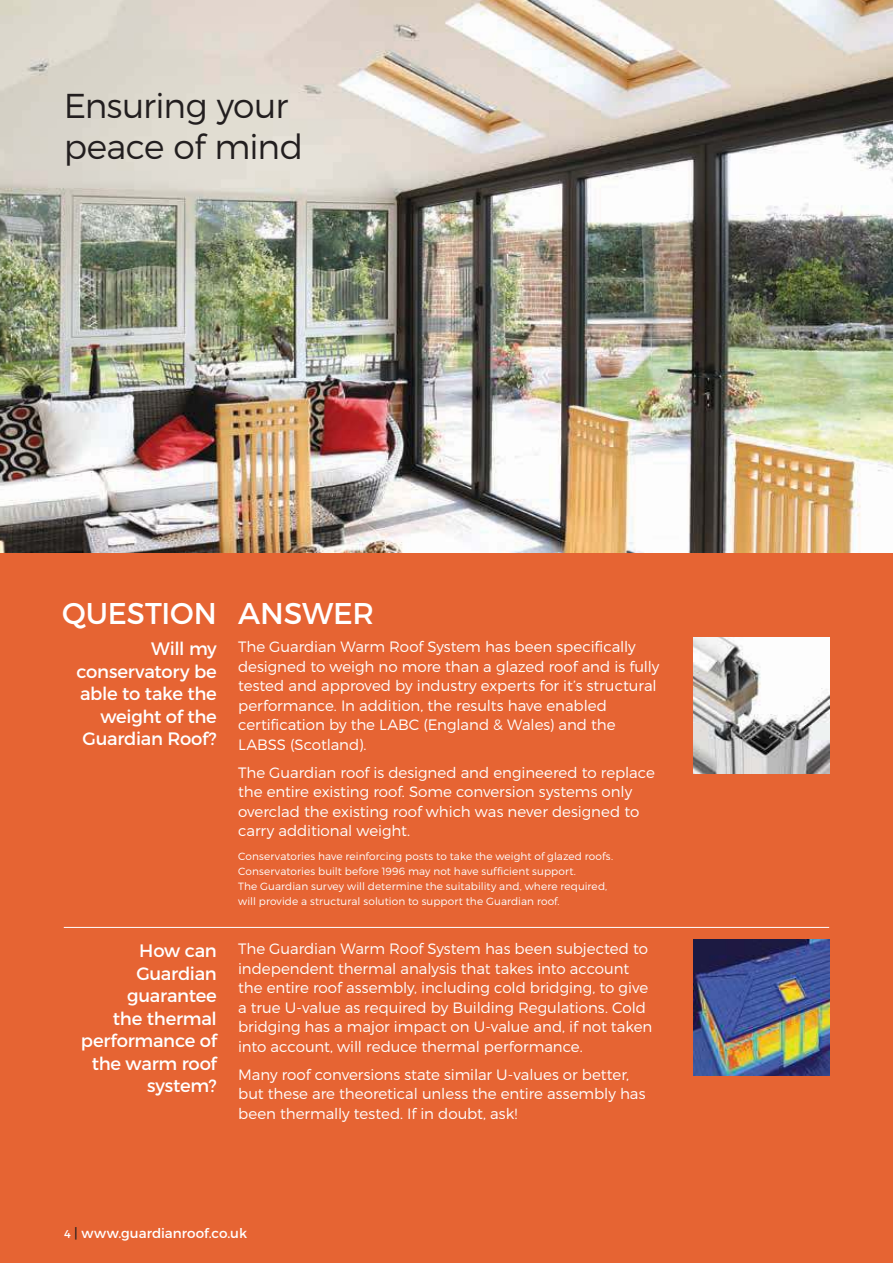
<style>
.page{position:relative;width:893px;height:1263px;background:#fff}
.page>*{position:absolute;margin:0;border:0;box-sizing:border-box;transform-origin:0 0}
.t1{font:300 34.5px/40.5px "Montserrat";letter-spacing:-.02em;color:#221e1f}
.t2{font:30px "Montserrat";letter-spacing:-.005em;color:#fff}
.t3{font:18px/22.5px "Montserrat";letter-spacing:-.02em;color:#fff;text-align:right}
.t4{font:300 15px/19.5px "Montserrat";letter-spacing:-.005em;color:#fff}
.t5{font:13.5px "Montserrat";color:#fff}
.t6{font:300 10.5px/15px "Montserrat";letter-spacing:.01em;color:#fff}
.s1{font-size:11.25px}
.s2{color:#221e1f}
</style>
<div class="page">
<div style="left:0;top:553px;width:893px;height:710px;background:#e66433"></div>
<img style="left:0;top:0;width:893px;height:553px">
<img style="left:693px;top:940px;width:136px;height:136px">
<img style="left:693px;top:638px;width:136px;height:136px">
<hr style="left:64px;top:927px;width:765px;height:1px;background:#fff">
<h1 class="t1" style="left:64px;top:87px;width:241px">Ensuring your peace of mind</h1>
<h2 class="t2" style="left:62px;top:600px;width:314px">QUESTION ANSWER</h2>
<p class="t3" style="left:77px;top:638px;width:142px">Will my conservatory be able to take the weight of the<br>Guardian Roof?</p>
<p class="t4" style="left:238px;top:638px;width:423px">The Guardian Warm Roof System has been specifically designed to weigh no more than a glazed roof and is fully tested and approved by industry experts for it’s structural performance. In addition, the results have enabled certification by the LABC (England &amp; Wales) and the LABSS (Scotland).</p>
<p class="t4" style="left:238px;top:763px;width:418px">The Guardian roof is designed and engineered to replace the entire existing roof. Some conversion systems only overclad the existing roof which was never designed to carry additional weight.</p>
<p class="t6" style="left:238px;top:849px;width:376px">Conservatories have reinforcing posts to take the weight of glazed roofs.<br>Conservatories built before 1996 may not have sufficient support.<br>The Guardian survey will determine the suitability and, where required, will provide a structural solution to support the Guardian roof.</p>
<p class="t4" style="left:238px;top:940px;width:416px">The Guardian Warm Roof System has been subjected to independent thermal analysis that takes into account the entire roof assembly, including cold bridging, to give a true U-value as required by Building Regulations. Cold bridging has a major impact on U-value and, if not taken into account, will reduce thermal performance.</p>
<p class="t4" style="left:238px;top:1065px;width:409px">Many roof conversions state similar U-values or better, but these are theoretical unless the entire assembly has been thermally tested. If in doubt, ask!</p>
<p class="t3" style="left:81px;top:940px;width:137px">How can<br>Guardian guarantee<br>the thermal performance of the warm roof system?</p>
<p class="t5" style="left:64px;top:1226px;width:185px"><span class="s1">4</span> <span class="s2">|</span> www.guardianroof.co.uk</p>
</div>
